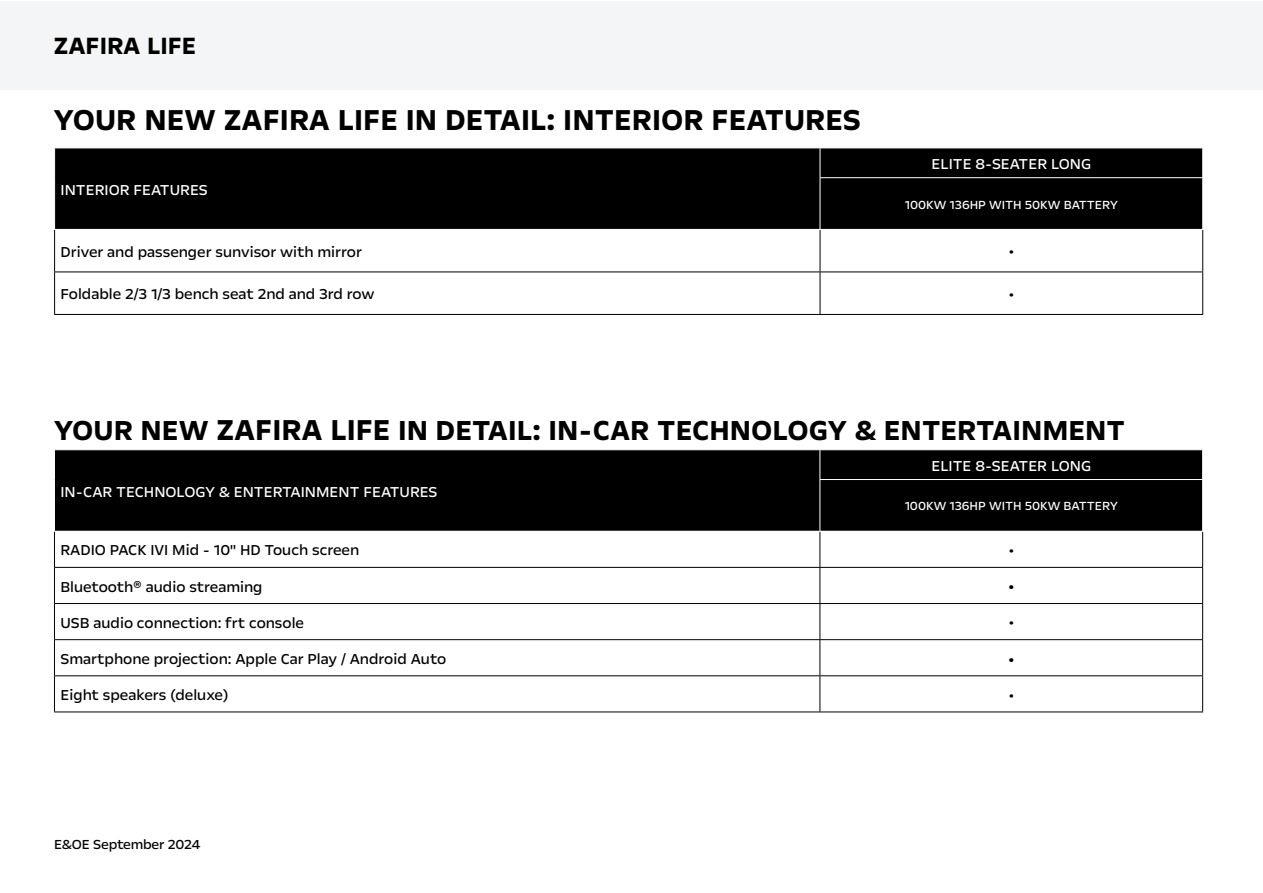
<style>
.page{position:relative;width:1263px;height:893px;background:#fff}
.page>*{position:absolute;margin:0;border:0;box-sizing:border-box;transform-origin:0 0}
.t1{font:700 33px "Opel Next";color:#000}
.t2{font:700 31.5px "Opel Next";color:#000}
.t3{font:700 27px "Opel Next";color:#000}
.t4{font:21px "Opel Next";color:#000}
.t5{font:18px "Opel Next";color:#000}
.t6{font:16.5px "Opel Next";color:#000}
.t7{font:16.5px "Opel Next";color:#fff}
.t8{font:15px "Opel Next";letter-spacing:-.01em;color:#000}
.t9{font:13.5px "Opel Next";color:#fff}
.s1{font-size:33px}
</style>
<div class="page">
<div style="left:0;top:1px;width:1263px;height:89px;background:#f4f5f6"></div>
<div style="left:55px;top:149px;width:1147px;height:80px;background:#000"></div>
<svg style="left:55px;top:230px;width:1147px;height:84px"></svg>
<hr style="left:54px;top:230px;width:1px;height:42px;background:#000">
<hr style="left:820px;top:230px;width:1px;height:42px;background:#000">
<hr style="left:1202px;top:230px;width:1px;height:42px;background:#000">
<hr style="left:54px;top:272px;width:766px;height:1px;background:#000">
<hr style="left:54px;top:272px;width:1px;height:42px;background:#000">
<hr style="left:820px;top:272px;width:383px;height:1px;background:#000">
<hr style="left:820px;top:272px;width:1px;height:42px;background:#000">
<hr style="left:1202px;top:272px;width:1px;height:42px;background:#000">
<hr style="left:54px;top:314px;width:766px;height:1px;background:#000">
<hr style="left:820px;top:314px;width:383px;height:1px;background:#000">
<svg style="left:820px;top:148px;width:1px;height:29px"></svg>
<svg style="left:1202px;top:148px;width:1px;height:29px"></svg>
<hr style="left:820px;top:177px;width:383px;height:1px;background:#fff">
<hr style="left:820px;top:178px;width:1px;height:51px;background:#fff">
<div style="left:55px;top:450px;width:1147px;height:81px;background:#000"></div>
<svg style="left:55px;top:532px;width:1147px;height:180px"></svg>
<svg style="left:55px;top:568px;width:1147px;height:107px"></svg>
<hr style="left:54px;top:532px;width:1px;height:35px;background:#000">
<hr style="left:819px;top:532px;width:1px;height:35px;background:#000">
<hr style="left:1202px;top:532px;width:1px;height:35px;background:#000">
<hr style="left:54px;top:567px;width:766px;height:1px;background:#000">
<hr style="left:54px;top:568px;width:1px;height:35px;background:#000">
<hr style="left:820px;top:567px;width:383px;height:1px;background:#000">
<hr style="left:819px;top:568px;width:1px;height:35px;background:#000">
<hr style="left:1202px;top:568px;width:1px;height:35px;background:#000">
<hr style="left:54px;top:603px;width:766px;height:1px;background:#000">
<hr style="left:54px;top:604px;width:1px;height:35px;background:#000">
<hr style="left:820px;top:603px;width:383px;height:1px;background:#000">
<hr style="left:819px;top:604px;width:1px;height:35px;background:#000">
<hr style="left:1202px;top:604px;width:1px;height:35px;background:#000">
<hr style="left:54px;top:639px;width:766px;height:1px;background:#000">
<hr style="left:54px;top:640px;width:1px;height:35px;background:#000">
<hr style="left:820px;top:639px;width:383px;height:1px;background:#000">
<hr style="left:819px;top:640px;width:1px;height:35px;background:#000">
<hr style="left:1202px;top:640px;width:1px;height:35px;background:#000">
<hr style="left:54px;top:675px;width:766px;height:1px;background:#000">
<hr style="left:54px;top:676px;width:1px;height:36px;background:#000">
<hr style="left:820px;top:675px;width:383px;height:1px;background:#000">
<hr style="left:819px;top:676px;width:1px;height:36px;background:#000">
<hr style="left:1202px;top:676px;width:1px;height:36px;background:#000">
<hr style="left:54px;top:712px;width:766px;height:1px;background:#000">
<hr style="left:820px;top:712px;width:383px;height:1px;background:#000">
<svg style="left:819px;top:450px;width:1px;height:29px"></svg>
<svg style="left:1202px;top:450px;width:1px;height:29px"></svg>
<hr style="left:819px;top:479px;width:384px;height:1px;background:#fff">
<hr style="left:819px;top:480px;width:1px;height:51px;background:#fff">
<h3 class="t3" style="left:54px;top:29px;width:144px">ZAFIRA LIFE</h3>
<h1 class="t1" style="left:54px;top:100px;width:809px">YOUR NEW ZAFIRA LIFE IN DETAIL: INTERIOR FEATURES</h1>
<p class="t7" style="left:61px;top:179px;width:149px">INTERIOR FEATURES</p>
<p class="t7" style="left:931px;top:154px;width:161px">ELITE 8-SEATER LONG</p>
<p class="t9" style="left:905px;top:196px;width:215px">100KW 136HP WITH 50KW BATTERY</p>
<p class="t6" style="left:61px;top:241px;width:303px">Driver and passenger sunvisor with mirror</p>
<p class="t5" style="left:1008px;top:241px;width:8px">•</p>
<p class="t6" style="left:61px;top:284px;width:316px">Foldable 2/3 1/3 bench seat 2nd and 3rd row</p>
<p class="t5" style="left:1008px;top:283px;width:8px">•</p>
<h2 class="t2" style="left:54px;top:411px;width:1072px">YOUR NEW <span class="s1">ZAFIRA LIFE</span> IN DETAIL: IN-CAR TECHNOLOGY &amp; ENTERTAINMENT</h2>
<p class="t7" style="left:60px;top:481px;width:379px">IN-CAR TECHNOLOGY &amp; ENTERTAINMENT FEATURES</p>
<p class="t7" style="left:931px;top:455px;width:161px">ELITE 8-SEATER LONG</p>
<p class="t9" style="left:905px;top:498px;width:215px">100KW 136HP WITH 50KW BATTERY</p>
<p class="t6" style="left:60px;top:540px;width:300px">RADIO PACK IVI Mid - 10'' HD Touch screen</p>
<p class="t5" style="left:1008px;top:539px;width:8px">•</p>
<p class="t6" style="left:60px;top:576px;width:204px">Bluetooth® audio streaming</p>
<p class="t4" style="left:1007px;top:574px;width:9px">•</p>
<p class="t6" style="left:60px;top:612px;width:245px">USB audio connection: frt console</p>
<p class="t5" style="left:1008px;top:611px;width:8px">•</p>
<p class="t6" style="left:60px;top:648px;width:387px">Smartphone projection: Apple Car Play / Android Auto</p>
<p class="t4" style="left:1007px;top:646px;width:9px">•</p>
<p class="t6" style="left:60px;top:685px;width:170px">Eight speakers (deluxe)</p>
<p class="t5" style="left:1008px;top:684px;width:8px">•</p>
<p class="t8" style="left:54px;top:835px;width:148px">E&amp;OE September 2024</p>
</div>
